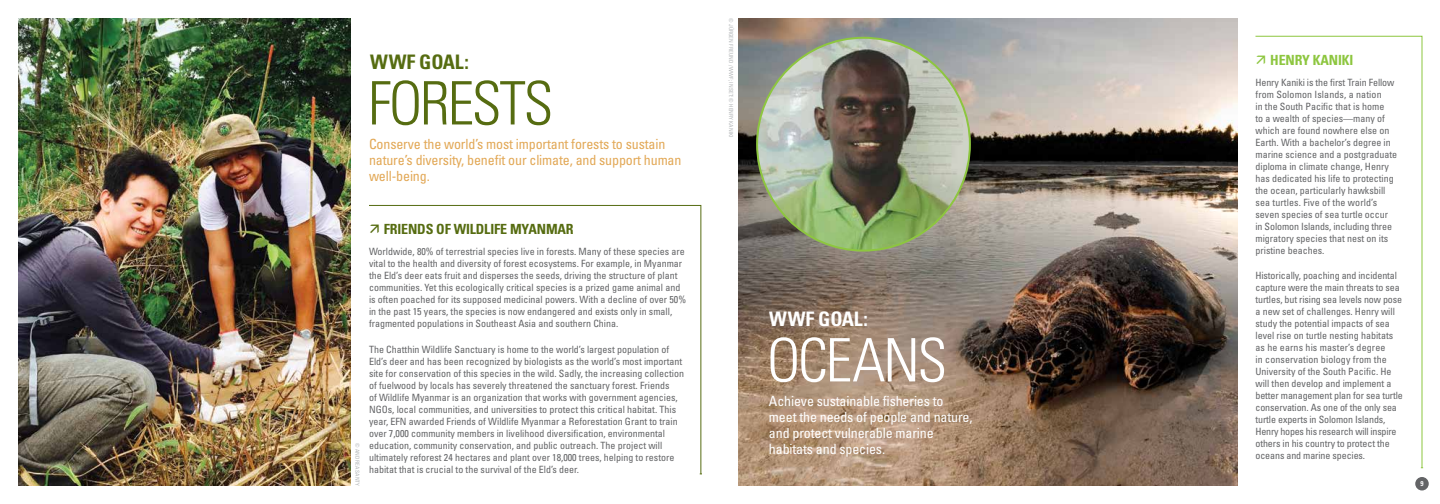
<style>
.page{position:relative;width:1440px;height:504px;background:#fff}
.page>*{position:absolute;margin:0;border:0;box-sizing:border-box;transform-origin:0 0}
.t1{font:300 condensed 60px "Univers";letter-spacing:-.04em;color:#566c11}
.t2{font:300 condensed 60px "Univers";letter-spacing:-.04em;color:#fff}
.t3{font:700 condensed 20px "Univers";letter-spacing:-.01em;color:#fff}
.t4{font:700 condensed 20px "Univers";letter-spacing:-.01em;color:#566c11}
.t5{font:condensed 14px/16px "Univers";letter-spacing:-.01em;color:#e2a856}
.t6{font:condensed 14px/16px "Univers";letter-spacing:-.01em;color:#fff}
.t7{font:700 condensed 14px "Univers";letter-spacing:-.01em;color:#566c11}
.t8{font:700 condensed 14px "Univers";letter-spacing:-.01em;color:#8dc63f}
.t9{font:condensed 10px/12px "Univers";color:#636466}
.t10{font:700 condensed 7px "Univers";color:#fff}
.t11{font:condensed 5.5px "Univers";letter-spacing:.01em;color:#b1b4b6}
</style>
<div class="page">
<img style="left:18px;top:18px;width:333px;height:468px">
<img style="left:738px;top:18px;width:500px;height:468px">
<svg style="left:1255px;top:36px;width:167px;height:432px"></svg>
<svg style="left:369px;top:205px;width:332px;height:269px"></svg>
<img style="left:757px;top:38px;width:213px;height:213px;border-radius:106px">
<div style="left:1415px;top:477px;width:14px;height:13px;background:#636466;border-radius:50%"></div>
<svg style="left:1257px;top:55px;width:8px;height:9px"></svg>
<svg style="left:370px;top:225px;width:9px;height:8px"></svg>
<h2 class="t4" style="left:370px;top:50px;width:100px">WWF GOAL:</h2>
<h1 class="t1" style="left:368px;top:67px;width:187px">FORESTS</h1>
<h3 class="t5" style="left:369px;top:136px;width:314px">Conserve the world’s most important forests to sustain nature’s diversity, benefit our climate, and support human well-being.</h3>
<p class="t11" style="left:361px;top:443px;width:44px;rotate:90deg">© ANDREA SANTY</p>
<h3 class="t7" style="left:384px;top:220px;width:192px">FRIENDS OF WILDLIFE MYANMAR</h3>
<p class="t9" style="left:369px;top:245px;width:319px">Worldwide, 80% of terrestrial species live in forests. Many of these species are vital to the health and diversity of forest ecosystems. For example, in Myanmar the Eld’s deer eats fruit and disperses the seeds, driving the structure of plant communities. Yet this ecologically critical species is a prized game animal and is often poached for its supposed medicinal powers. With a decline of over 50% in the past 15 years, the species is now endangered and exists only in small, fragmented populations in Southeast Asia and southern China.</p>
<p class="t9" style="left:369px;top:343px;width:317px">The Chatthin Wildlife Sanctuary is home to the world’s largest population of Eld’s deer and has been recognized by biologists as the world’s most important site for conservation of this species in the wild. Sadly, the increasing collection of fuelwood by locals has severely threatened the sanctuary forest. Friends<br>of Wildlife Myanmar is an organization that works with government agencies, NGOs, local communities, and universities to protect this critical habitat. This year, EFN awarded Friends of Wildlife Myanmar a Reforestation Grant to train over 7,000 community members in livelihood diversification, environmental education, community conservation, and public outreach. The project will ultimately reforest 24 hectares and plant over 18,000 trees, helping to restore habitat that is crucial to the survival of the Eld’s deer.</p>
<p class="t11" style="left:734px;top:18px;width:121px;rotate:90deg">© JÜRGEN FREUND / WWF; INSET: © HENRY KANIKI</p>
<h2 class="t3" style="left:769px;top:307px;width:100px">WWF GOAL:</h2>
<h1 class="t2" style="left:767px;top:324px;width:182px">OCEANS</h1>
<h3 class="t6" style="left:769px;top:393px;width:205px">Achieve sustainable fisheries to meet the needs of people and nature, and protect vulnerable marine habitats and species.</h3>
<h3 class="t8" style="left:1270px;top:51px;width:85px">HENRY KANIKI</h3>
<p class="t9" style="left:1256px;top:76px;width:143px">Henry Kaniki is the first Train Fellow from Solomon Islands, a nation<br>in the South Pacific that is home<br>to a wealth of species—many of which are found nowhere else on<br>Earth. With a bachelor’s degree in marine science and a postgraduate diploma in climate change, Henry has dedicated his life to protecting the ocean, particularly hawksbill sea turtles. Five of the world’s seven species of sea turtle occur in Solomon Islands, including three migratory species that nest on its pristine beaches.</p>
<p class="t9" style="left:1256px;top:270px;width:149px">Historically, poaching and incidental capture were the main threats to sea turtles, but rising sea levels now pose a new set of challenges. Henry will study the potential impacts of sea level rise on turtle nesting habitats as he earns his master’s degree<br>in conservation biology from the University of the South Pacific. He will then develop and implement a better management plan for sea turtle conservation. As one of the only sea turtle experts in Solomon Islands, Henry hopes his research will inspire others in his country to protect the oceans and marine species.</p>
<p class="t10" style="left:1420px;top:480px;width:5px">9</p>
</div>
